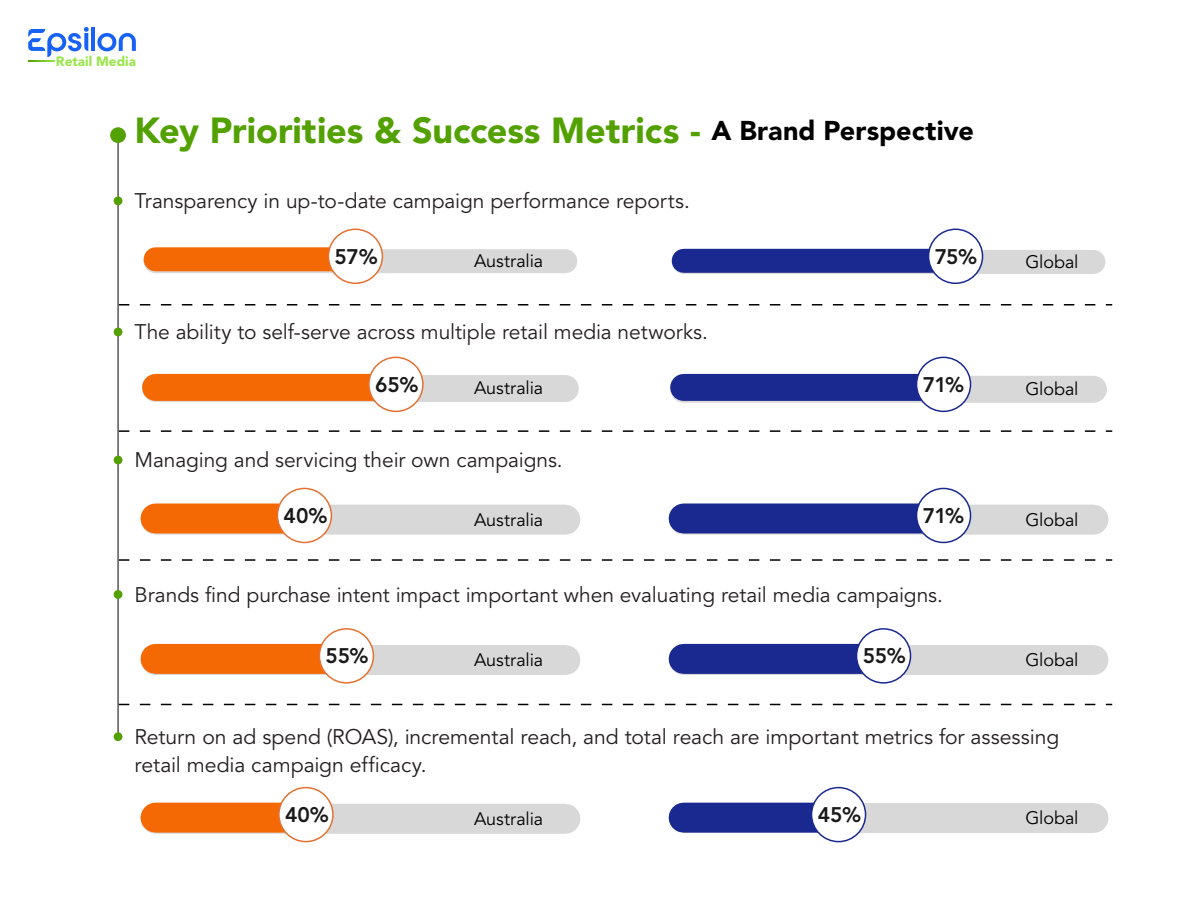
<style>
.page{position:relative;width:1188px;height:918px;background:#fff}
.page>*{position:absolute;margin:0;border:0;box-sizing:border-box;transform-origin:0 0}
.t1{font:900 36px "Avenir";letter-spacing:-.005em;color:#52a100}
.t2{font:21px/28.2px "Avenir";letter-spacing:-.005em;color:#231f20}
.t3{font:800 21px "Avenir";letter-spacing:-.02em;color:#191919}
.t4{font:18px "Avenir";letter-spacing:-.005em;color:#000}
.t5{font:900 13.5px "Avenir";color:#97e549}
.s1{font-size:27px;color:#000}
</style>
<div class="page">
<hr style="left:118px;top:132px;width:1px;height:606px;background:#000">
<svg style="left:28px;top:60px;width:26px;height:2px"></svg>
<hr style="left:91px;top:27px;width:4px;height:24px;background:#1861f5">
<svg style="left:28px;top:27px;width:61px;height:30px"></svg>
<svg style="left:97px;top:33px;width:39px;height:18px"></svg>
<div style="left:110px;top:127px;width:16px;height:16px;background:#52a100;border-radius:50%"></div>
<div style="left:114px;top:196px;width:8px;height:9px;background:#52a100;border-radius:50%"></div>
<div style="left:156px;top:249px;width:409px;height:24px;background:#d8d8d8"></div>
<div style="left:156px;top:247px;width:188px;height:24px;background:#f56905"></div>
<div style="left:328px;top:229px;width:54px;height:54px;background:#fff;border-radius:50%"></div>
<div style="left:328px;top:229px;width:55px;height:55px;border:2px solid #e37132;border-radius:50%"></div>
<div style="left:684px;top:250px;width:410px;height:24px;background:#d8d8d8"></div>
<div style="left:684px;top:249px;width:248px;height:24px;background:#1a298f"></div>
<div style="left:929px;top:229px;width:54px;height:54px;background:#fff;border-radius:50%"></div>
<div style="left:928px;top:229px;width:55px;height:55px;border:2px solid #1a298f;border-radius:50%"></div>
<div style="left:114px;top:328px;width:8px;height:8px;background:#52a100;border-radius:50%"></div>
<div style="left:156px;top:375px;width:409px;height:27px;background:#d8d8d8"></div>
<div style="left:156px;top:374px;width:233px;height:27px;background:#f56905"></div>
<div style="left:369px;top:357px;width:54px;height:54px;background:#fff;border-radius:50%"></div>
<div style="left:368px;top:357px;width:56px;height:55px;border:2px solid #e37132;border-radius:50%"></div>
<div style="left:684px;top:376px;width:410px;height:27px;background:#d8d8d8"></div>
<div style="left:684px;top:374px;width:248px;height:27px;background:#1a298f"></div>
<div style="left:917px;top:357px;width:54px;height:54px;background:#fff;border-radius:50%"></div>
<div style="left:916px;top:357px;width:55px;height:55px;border:2px solid #1a298f;border-radius:50%"></div>
<svg style="left:119px;top:304px;width:993px;height:2px"></svg>
<div style="left:114px;top:456px;width:8px;height:8px;background:#52a100;border-radius:50%"></div>
<div style="left:156px;top:505px;width:409px;height:30px;background:#d8d8d8"></div>
<div style="left:156px;top:504px;width:156px;height:30px;background:#f56905"></div>
<div style="left:277px;top:488px;width:54px;height:54px;background:#fff;border-radius:50%"></div>
<div style="left:277px;top:488px;width:55px;height:55px;border:2px solid #e37132;border-radius:50%"></div>
<div style="left:684px;top:505px;width:410px;height:30px;background:#d8d8d8"></div>
<div style="left:684px;top:504px;width:248px;height:30px;background:#1a298f"></div>
<div style="left:917px;top:488px;width:54px;height:54px;background:#fff;border-radius:50%"></div>
<div style="left:916px;top:488px;width:55px;height:55px;border:2px solid #1a298f;border-radius:50%"></div>
<svg style="left:119px;top:430px;width:993px;height:2px"></svg>
<div style="left:114px;top:590px;width:8px;height:9px;background:#52a100;border-radius:50%"></div>
<div style="left:156px;top:645px;width:409px;height:30px;background:#d8d8d8"></div>
<div style="left:156px;top:644px;width:188px;height:30px;background:#f56905"></div>
<div style="left:319px;top:629px;width:54px;height:54px;background:#fff;border-radius:50%"></div>
<div style="left:319px;top:628px;width:55px;height:56px;border:2px solid #e37132;border-radius:50%"></div>
<div style="left:684px;top:645px;width:410px;height:30px;background:#d8d8d8"></div>
<div style="left:684px;top:644px;width:203px;height:30px;background:#1a298f"></div>
<div style="left:857px;top:629px;width:54px;height:54px;background:#fff;border-radius:50%"></div>
<div style="left:856px;top:628px;width:55px;height:56px;border:2px solid #1a298f;border-radius:50%"></div>
<svg style="left:119px;top:559px;width:993px;height:2px"></svg>
<div style="left:114px;top:732px;width:8px;height:9px;background:#52a100;border-radius:50%"></div>
<div style="left:156px;top:804px;width:409px;height:30px;background:#d8d8d8"></div>
<div style="left:156px;top:803px;width:153px;height:30px;background:#f56905"></div>
<div style="left:279px;top:788px;width:54px;height:54px;background:#fff;border-radius:50%"></div>
<div style="left:278px;top:787px;width:56px;height:55px;border:2px solid #e37132;border-radius:50%"></div>
<div style="left:684px;top:803px;width:410px;height:30px;background:#d8d8d8"></div>
<div style="left:684px;top:803px;width:158px;height:30px;background:#1a298f"></div>
<div style="left:812px;top:788px;width:54px;height:54px;background:#fff;border-radius:50%"></div>
<div style="left:811px;top:787px;width:55px;height:55px;border:2px solid #1a298f;border-radius:50%"></div>
<svg style="left:119px;top:704px;width:993px;height:1px"></svg>
<p class="t5" style="left:56px;top:51px;width:81px">Retail Media</p>
<h1 class="t1" style="left:135px;top:104px;width:841px">Key Priorities &amp; Success Metrics - <span class="s1">A Brand Perspective</span></h1>
<p class="t2" style="left:135px;top:187px;width:557px">Transparency in up-to-date campaign performance reports.</p>
<p class="t3" style="left:335px;top:241px;width:45px">57%</p>
<p class="t4" style="left:474px;top:248px;width:71px">Australia</p>
<p class="t3" style="left:935px;top:241px;width:44px">75%</p>
<p class="t4" style="left:1025px;top:248px;width:55px">Global</p>
<p class="t2" style="left:135px;top:318px;width:575px">The ability to self-serve across multiple retail media networks.</p>
<p class="t3" style="left:375px;top:369px;width:45px">65%</p>
<p class="t4" style="left:474px;top:375px;width:71px">Australia</p>
<p class="t3" style="left:923px;top:369px;width:43px">71%</p>
<p class="t4" style="left:1025px;top:376px;width:55px">Global</p>
<p class="t2" style="left:135px;top:447px;width:430px">Managing and servicing their own campaigns.</p>
<p class="t3" style="left:284px;top:500px;width:45px">40%</p>
<p class="t4" style="left:474px;top:506px;width:71px">Australia</p>
<p class="t3" style="left:923px;top:500px;width:43px">71%</p>
<p class="t4" style="left:1025px;top:506px;width:55px">Global</p>
<p class="t2" style="left:135px;top:581px;width:810px">Brands find purchase intent impact important when evaluating retail media campaigns.</p>
<p class="t3" style="left:326px;top:641px;width:45px">55%</p>
<p class="t4" style="left:474px;top:646px;width:71px">Australia</p>
<p class="t3" style="left:863px;top:641px;width:45px">55%</p>
<p class="t4" style="left:1025px;top:646px;width:55px">Global</p>
<p class="t2" style="left:135px;top:723px;width:926px">Return on ad spend (ROAS), incremental reach, and total reach are important metrics for assessing retail media campaign efficacy.</p>
<p class="t3" style="left:285px;top:799px;width:45px">40%</p>
<p class="t4" style="left:474px;top:805px;width:71px">Australia</p>
<p class="t3" style="left:818px;top:799px;width:45px">45%</p>
<p class="t4" style="left:1025px;top:804px;width:55px">Global</p>
</div>
